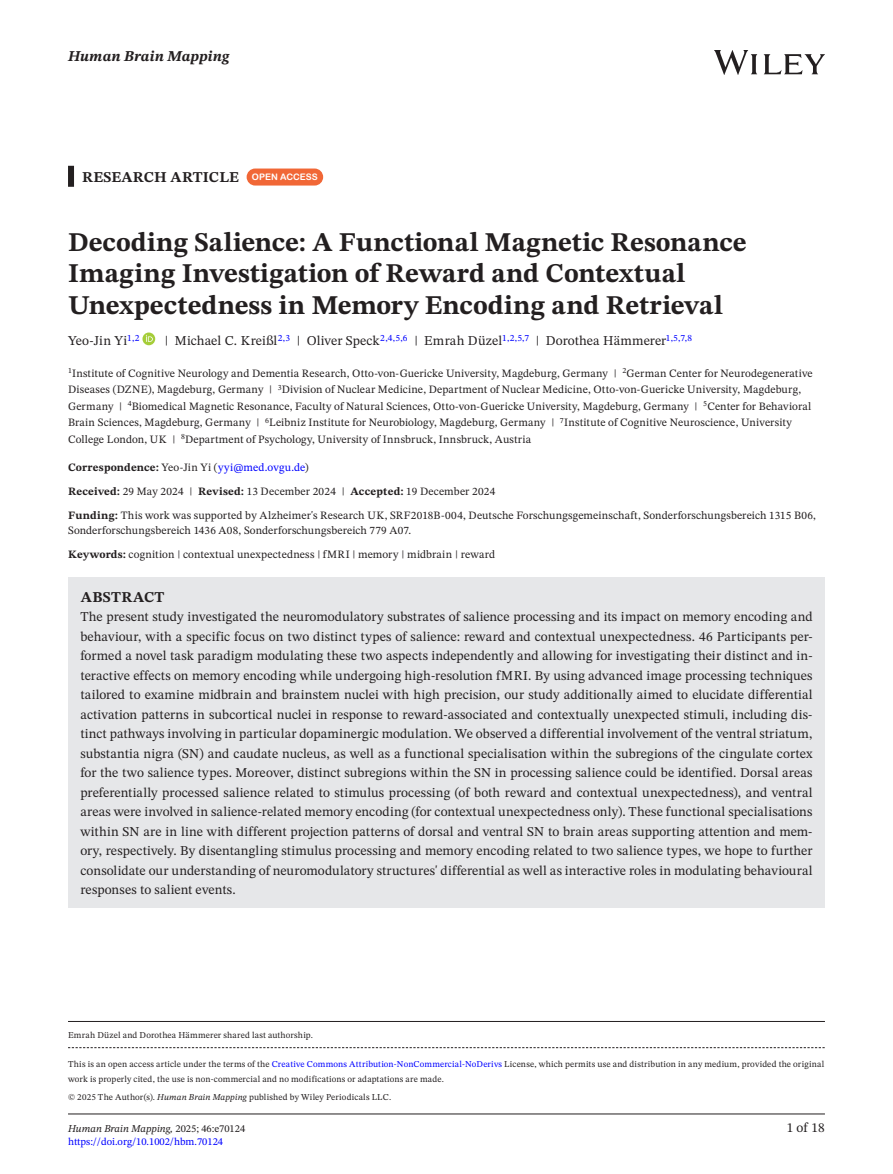
<style>
.page{position:relative;width:893px;height:1174px;background:#fff}
.page>*{position:absolute;margin:0;border:0;box-sizing:border-box;transform-origin:0 0}
.t1{font:700 27px/31.5px "STIX Two Text";color:#231f20}
.t2{font:700 15px "STIX Two Text";letter-spacing:.01em;color:#231f20}
.t3{font:italic 700 15px "STIX Two Text";color:#231f20}
.t4{font:13.5px/19.5px "STIX Two Text";letter-spacing:.005em;color:#231f20;text-align:justify}
.t5{font:11.25px/16.5px "STIX Two Text";letter-spacing:.01em;color:#231f20}
.t6{font:10.5px "STIX Two Text";color:#00f}
.t7{font:italic 10.5px "STIX Two Text";color:#231f20}
.t8{font:9px/15px "STIX Two Text";letter-spacing:.02em;color:#231f20}
.s1{font-family:"Arial Rounded MT Bold";font-weight:400;font-size:9px;color:#fff}
.s2{font-weight:700}
.s3{color:#00f}
.s4{font-style:italic}
.s5{font-style:normal}
</style>
<div class="page">
<hr style="left:68px;top:1113px;width:757px;height:1px;background:#231f20">
<img style="left:714px;top:51px;width:111px;height:23px">
<div style="left:68px;top:166px;width:6px;height:21px;background:#231f20"></div>
<div style="left:68px;top:577px;width:757px;height:42px;background:#e6e7e9"></div>
<div style="left:68px;top:596px;width:757px;height:312px;background:#e6e7e9"></div>
<div style="left:247px;top:168px;width:76px;height:17px;background:#f16736;border-radius:9px"></div>
<svg style="left:142px;top:332px;width:13px;height:13px"></svg>
<svg style="left:146px;top:335px;width:7px;height:7px"></svg>
<svg style="left:68px;top:1047px;width:757px;height:1px"></svg>
<hr style="left:68px;top:1021px;width:757px;height:1px;background:#231f20">
<p class="t3" style="left:68px;top:46px;width:163px">Human Brain Mapping</p>
<p class="t2" style="left:82px;top:166px;width:237px">RESEARCH ARTICLE <span class="s1">OPEN ACCESS</span></p>
<h1 class="t1" style="left:68px;top:227px;width:680px">Decoding Salience: A Functional Magnetic Resonance<br>Imaging Investigation of Reward and Contextual<br>Unexpectedness in Memory Encoding and Retrieval</h1>
<p class="t4" style="left:68px;top:331px;width:73px">Yeo-Jin Yi<sup>1,2</sup></p>
<p class="t4" style="left:165px;top:331px;width:528px">| Michael C. Kreißl<sup>2,3</sup> | Oliver Speck<sup>2,4,5,6</sup> | Emrah Düzel<sup>1,2,5,7</sup> | Dorothea Hämmerer<sup>1,5,7,8</sup></p>
<p class="t5" style="left:68px;top:365px;width:746px"><sup>1</sup>Institute of Cognitive Neurology and Dementia Research, Otto-von-Guericke University, Magdeburg, Germany | <sup>2</sup>German Center for Neurodegenerative Diseases (DZNE), Magdeburg, Germany | <sup>3</sup>Division of Nuclear Medicine, Department of Nuclear Medicine, Otto-von-Guericke University, Magdeburg, Germany | <sup>4</sup>Biomedical Magnetic Resonance, Faculty of Natural Sciences, Otto-von-Guericke University, Magdeburg, Germany | <sup>5</sup>Center for Behavioral Brain Sciences, Magdeburg, Germany | <sup>6</sup>Leibniz Institute for Neurobiology, Magdeburg, Germany | <sup>7</sup>Institute of Cognitive Neuroscience, University College London, UK | <sup>8</sup>Department of Psychology, University of Innsbruck, Innsbruck, Austria</p>
<p class="t5" style="left:68px;top:455px;width:749px;line-height:24px"><span class="s2">Correspondence:</span> Yeo-Jin Yi (<span class="s3">yyi@med.ovgu.de</span>)<br><span class="s2">Received:</span> 29 May 2024 | <span class="s2">Revised:</span> 13 December 2024 | <span class="s2">Accepted:</span> 19 December 2024<br><span class="s2">Funding:</span> This work was supported by Alzheimer's Research UK, SRF2018B-004, Deutsche Forschungsgemeinschaft, Sonderforschungsbereich 1315 B06,</p>
<p class="t5" style="left:68px;top:521px;width:345px">Sonderforschungsbereich 1436 A08, Sonderforschungsbereich 779 A07.</p>
<p class="t5" style="left:68px;top:546px;width:429px"><span class="s2">Keywords:</span> cognition | contextual unexpectedness | fMRI | memory | midbrain | reward</p>
<p class="t2" style="left:81px;top:586px;width:85px">ABSTRACT</p>
<p class="t4" style="left:80px;top:607px;width:734px">The present study investigated the neuromodulatory substrates of salience processing and its impact on memory encoding and behaviour, with a specific focus on two distinct types of salience: reward and contextual unexpectedness. 46 Participants per&shy;formed a novel task paradigm modulating these two aspects independently and allowing for investigating their distinct and in&shy;teractive effects on memory encoding while undergoing high-resolution fMRI. By using advanced image processing techniques tailored to examine midbrain and brainstem nuclei with high precision, our study additionally aimed to elucidate differential activation patterns in subcortical nuclei in response to reward-associated and contextually unexpected stimuli, including dis&shy;tinct pathways involving in particular dopaminergic modulation. We observed a differential involvement of the ventral striatum, substantia nigra (SN) and caudate nucleus, as well as a functional specialisation within the subregions of the cingulate cortex for the two salience types. Moreover, distinct subregions within the SN in processing salience could be identified. Dorsal areas preferentially processed salience related to stimulus processing (of both reward and contextual unexpectedness), and ventral areas were involved in salience-related memory encoding (for contextual unexpectedness only). These functional specialisations within SN are in line with different projection patterns of dorsal and ventral SN to brain areas supporting attention and mem&shy;ory, respectively. By disentangling stimulus processing and memory encoding related to two salience types, we hope to further consolidate our understanding of neuromodulatory structures' differential as well as interactive roles in modulating behavioural responses to salient events.</p>
<p class="t8" style="left:68px;top:1028px;width:246px">Emrah Düzel and Dorothea Hämmerer shared last authorship.</p>
<p class="t8" style="left:68px;top:1056px;width:758px">This is an open access article under the terms of the <span class="s3">Creative Commons Attribution-NonCommercial-NoDerivs</span> License, which permits use and distribution in any medium, provided the original work is properly cited, the use is non-commercial and no modifications or adaptations are made.</p>
<p class="t8" style="left:68px;top:1089px;width:325px">© 2025 The Author(s). <span class="s4">Human Brain Mapping</span> published by Wiley Periodicals LLC.</p>
<p class="t7" style="left:68px;top:1121px;width:179px">Human Brain Mapping, <span class="s5">2025; 46:e70124</span></p>
<p class="t4" style="left:787px;top:1118px;width:40px">1 of 18</p>
<p class="t6" style="left:68px;top:1134px;width:157px">https://doi.org/10.1002/hbm.70124</p>
</div>
